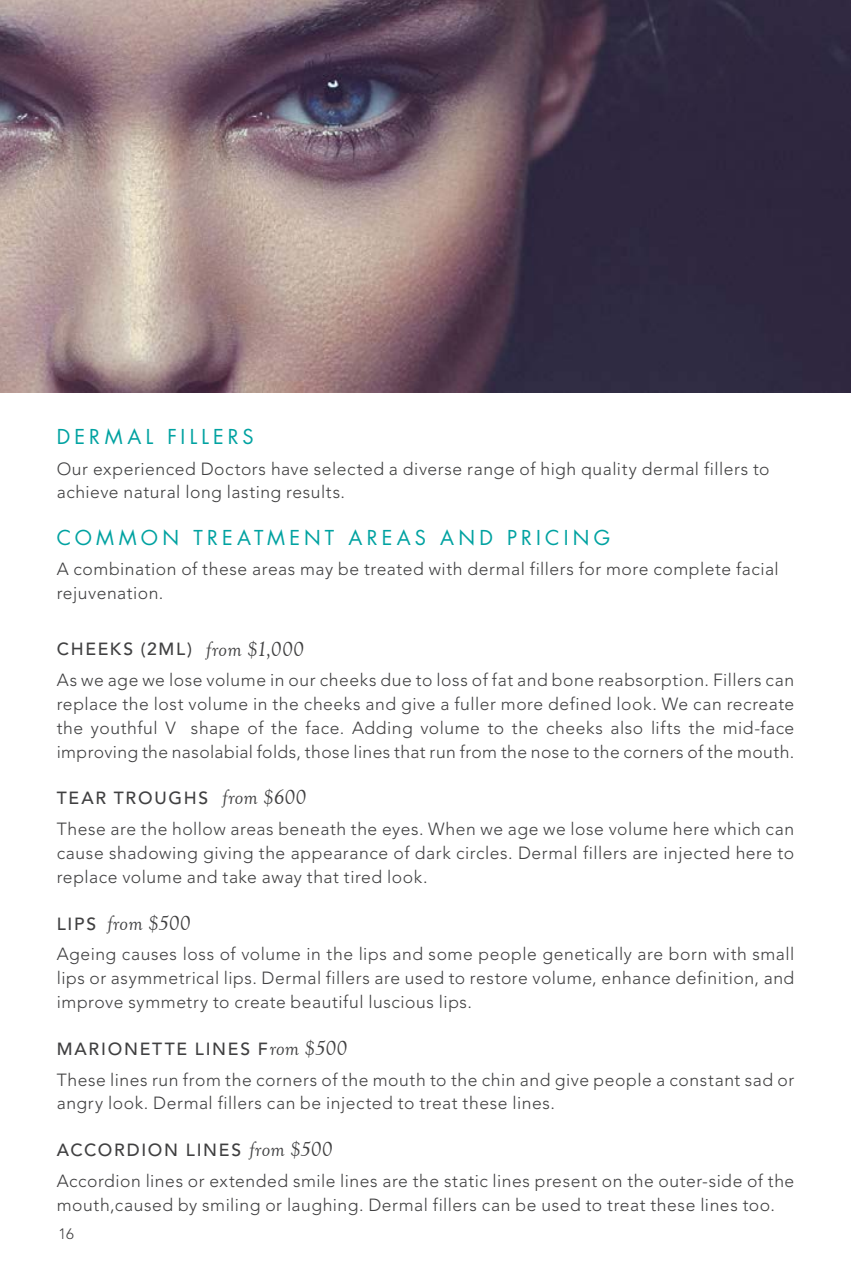
<style>
.page{position:relative;width:851px;height:1276px;background:#fff}
.page>*{position:absolute;margin:0;border:0;box-sizing:border-box;transform-origin:0 0}
.t1{font:italic 21.25px "Goudy Old Style T";letter-spacing:.01em;color:#404041}
.t2{font:20px "Futura";letter-spacing:.21em;color:#00a2a1}
.t3{font:300 17.5px/23.8px "Avenir";letter-spacing:.03em;color:#404041}
.t4{font:300 15px "Avenir";color:#404041}
.s1{font-weight:500}
.s2{font-family:"Goudy Old Style T";font-weight:400;font-style:italic;font-size:21.25px}
.s3{font-family:"Avenir";font-weight:500;font-style:normal;font-size:17.5px}
</style>
<div class="page">
<img style="left:0;top:0;width:850px;height:393px">
<p class="t2" style="left:57px;top:428px;width:198px">DERMAL FILLERS</p>
<p class="t3" style="left:57px;top:458px;width:714px">Our experienced Doctors have selected a diverse range of high quality dermal fillers to achieve natural long lasting results.</p>
<p class="t2" style="left:57px;top:528px;width:555px">COMMON TREATMENT AREAS AND PRICING</p>
<p class="t3" style="left:57px;top:559px;width:723px">A combination of these areas may be treated with dermal fillers for more complete facial rejuvenation.</p>
<p class="t3" style="left:57px;top:635px;width:739px;line-height:30.8px"><span class="s1">CHEEKS (2ML)</span> <span class="s2">from $1,000<br></span>As we age we lose volume in our cheeks due to loss of fat and bone reabsorption. Fillers can</p>
<p class="t3" style="left:57px;top:693px;width:739px;text-align:justify">replace the lost volume in the cheeks and give a fuller more defined look. We can recreate the youthful V shape of the face. Adding volume to the cheeks also lifts the mid-face improving the nasolabial folds, those lines that run from the nose to the corners of the mouth.</p>
<p class="t3" style="left:57px;top:784px;width:738px;line-height:30.8px"><span class="s1">TEAR TROUGHS</span> <span class="s2">from $600<br></span>These are the hollow areas beneath the eyes. When we age we lose volume here which can</p>
<p class="t3" style="left:57px;top:842px;width:738px">cause shadowing giving the appearance of dark circles. Dermal fillers are injected here to replace volume and take away that tired look.</p>
<p class="t1" style="left:57px;top:914px;width:135px"><span class="s3">LIPS</span> from $500</p>
<p class="t3" style="left:57px;top:943px;width:739px;text-align:justify">Ageing causes loss of volume in the lips and some people genetically are born with small lips or asymmetrical lips. Dermal fillers are used to restore volume, enhance definition, and improve symmetry to create beautiful luscious lips.</p>
<p class="t3" style="left:57px;top:1034px;width:738px;line-height:30.8px"><span class="s1">MARIONETTE LINES F</span><span class="s2">rom $500<br></span>These lines run from the corners of the mouth to the chin and give people a constant sad or</p>
<p class="t3" style="left:57px;top:1092px;width:499px">angry look. Dermal fillers can be injected to treat these lines.</p>
<p class="t3" style="left:57px;top:1136px;width:739px;line-height:30.8px"><span class="s1">ACCORDION LINES</span> <span class="s2">from $500<br></span>Accordion lines or extended smile lines are the static lines present on the outer-side of the</p>
<p class="t3" style="left:57px;top:1194px;width:719px">mouth,caused by smiling or laughing. Dermal fillers can be used to treat these lines too.</p>
<p class="t4" style="left:59px;top:1227px;width:17px">16</p>
</div>
